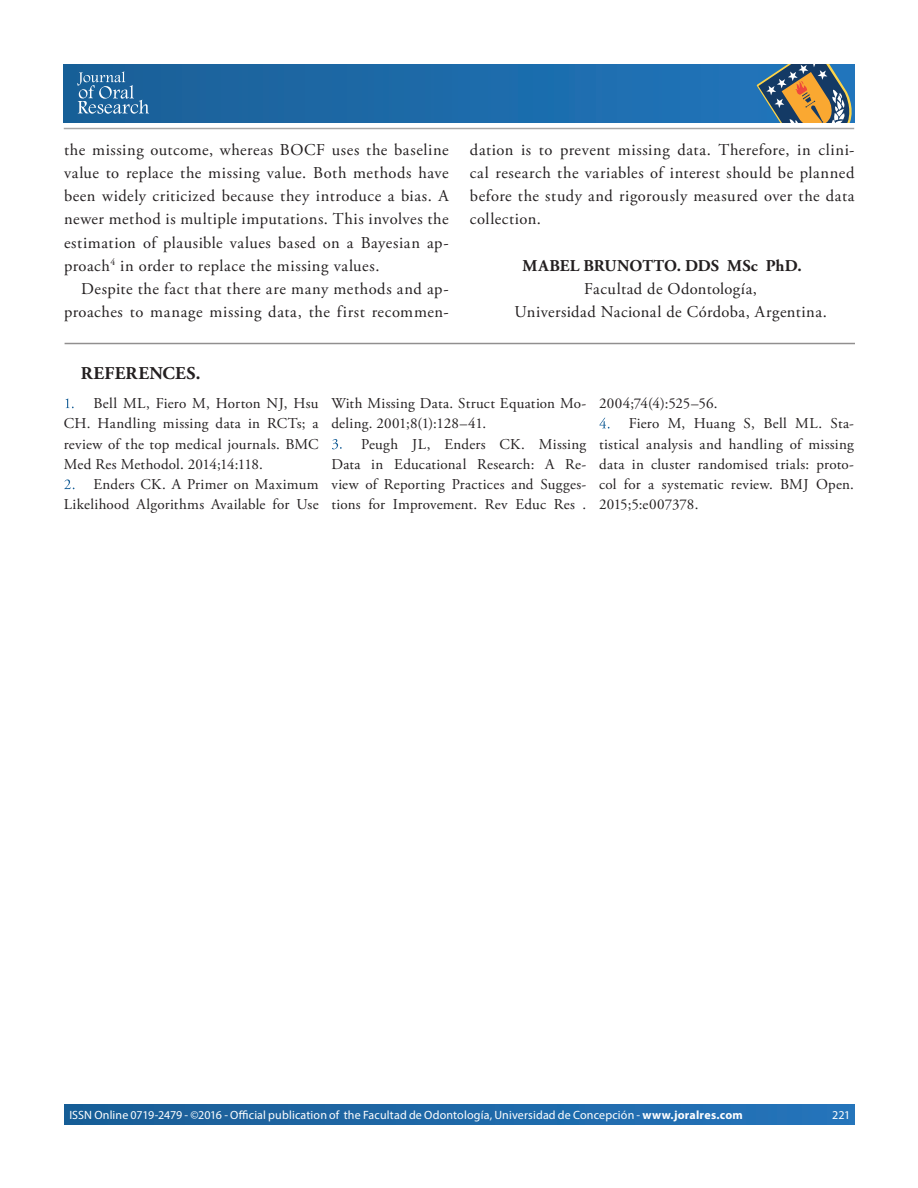
<style>
.page{position:relative;width:918px;height:1188px;background:#fff}
.page>*{position:absolute;margin:0;border:0;box-sizing:border-box;transform-origin:0 0}
.texto_parrafos_inter{font:700 18px "Adobe Garamond Pro";letter-spacing:.015em;color:#231f20}
.texto_parrafos_inter-2{font:16.5px/23.2px "Adobe Garamond Pro";letter-spacing:.03em;color:#231f20;text-align:justify}
.texto_parrafos_inter-3{font:700 16.5px "Adobe Garamond Pro";letter-spacing:.005em;color:#231f20}
.references_azules{font:15px/20.2px "Adobe Garamond Pro";letter-spacing:.02em;color:#231f20;text-align:justify}
.t1{font:12px "Myriad Pro";letter-spacing:.01em;color:#fff}
.s1{color:#fff}
.s2{font-weight:700}
</style>
<div class="page">
<svg style="left:64px;top:64px;width:692px;height:59px;background:#1c6aa8"></svg>
<svg style="left:756px;top:64px;width:98px;height:59px;background:#6d7774"></svg>
<svg style="left:77px;top:71px;width:72px;height:43px;background:#407baa"></svg>
<hr style="left:63px;top:127px;width:792px;height:3px;background:#ebeaea">
<hr style="left:64px;top:128px;width:790px;height:1px;background:#231f20">
<div style="left:64px;top:1105px;width:790px;height:19px;background:linear-gradient(to right,#195d95,#2574bb)"></div>
<hr style="left:65px;top:343px;width:790px;height:1px;background:#231f20">
<p class="texto_parrafos_inter-2" style="left:64px;top:138px;width:386px">the missing outcome, whereas BOCF uses the baseline value to replace the missing value. Both methods have been widely criticized because they introduce a bias. A newer method is multiple imputations. This involves the estimation of plausible values based on a Bayesian ap&shy;proach<sup>4</sup> in order to replace the missing values.</p>
<p class="texto_parrafos_inter-2" style="left:64px;top:278px;width:386px;text-align:right">Despite the fact that there are many methods and ap&shy;proaches to manage missing data, the first recommen-</p>
<p class="texto_parrafos_inter" style="left:81px;top:363px;width:121px">REFERENCES.</p>
<p class="texto_parrafos_inter-2" style="left:470px;top:138px;width:386px">dation is to prevent missing data. Therefore, in clini&shy;cal research the variables of interest should be planned before the study and rigorously measured over the data collection.</p>
<p class="texto_parrafos_inter-3" style="left:523px;top:256px;width:281px">MABEL BRUNOTTO. DDS MSc PhD.</p>
<p class="texto_parrafos_inter-2" style="left:584px;top:278px;width:174px">Facultad de Odontología,</p>
<p class="texto_parrafos_inter-2" style="left:515px;top:301px;width:314px">Universidad Nacional de Córdoba, Argentina.</p>
<p class="references_azules" style="left:64px;top:394px;width:256px"><span class="s1">1.</span> Bell ML, Fiero M, Horton NJ, Hsu CH. Handling missing data in RCTs; a review of the top medical journals. BMC Med Res Methodol. 2014;14:118.</p>
<p class="references_azules" style="left:64px;top:475px;width:256px"><span class="s1">2.</span> Enders CK. A Primer on Maximum<br>Likelihood Algorithms Available for Use</p>
<p class="references_azules" style="left:331px;top:394px;width:256px">With Missing Data. Struct Equation Mo&shy;deling. 2001;8(1):128–41.</p>
<p class="references_azules" style="left:331px;top:434px;width:256px"><span class="s1">3.</span> Peugh JL, Enders CK. Missing Data in Educational Research: A Re&shy;view of Reporting Practices and Sugges&shy;tions for Improvement. Rev Educ Res .</p>
<p class="references_azules" style="left:599px;top:394px;width:120px">2004;74(4):525–56.</p>
<p class="references_azules" style="left:599px;top:414px;width:256px"><span class="s1">4.</span> Fiero M, Huang S, Bell ML. Sta&shy;tistical analysis and handling of missing data in cluster randomised trials: proto&shy;col for a systematic review. BMJ Open.<br>2015;5:e007378.</p>
<p class="t1" style="left:69px;top:1107px;width:675px">ISSN Online 0719-2479 - ©2016 - Official publication of the Facultad de Odontología, Universidad de Concepción - <span class="s2">www.joralres.com</span></p>
<p class="t1" style="left:832px;top:1107px;width:20px">221</p>
</div>
